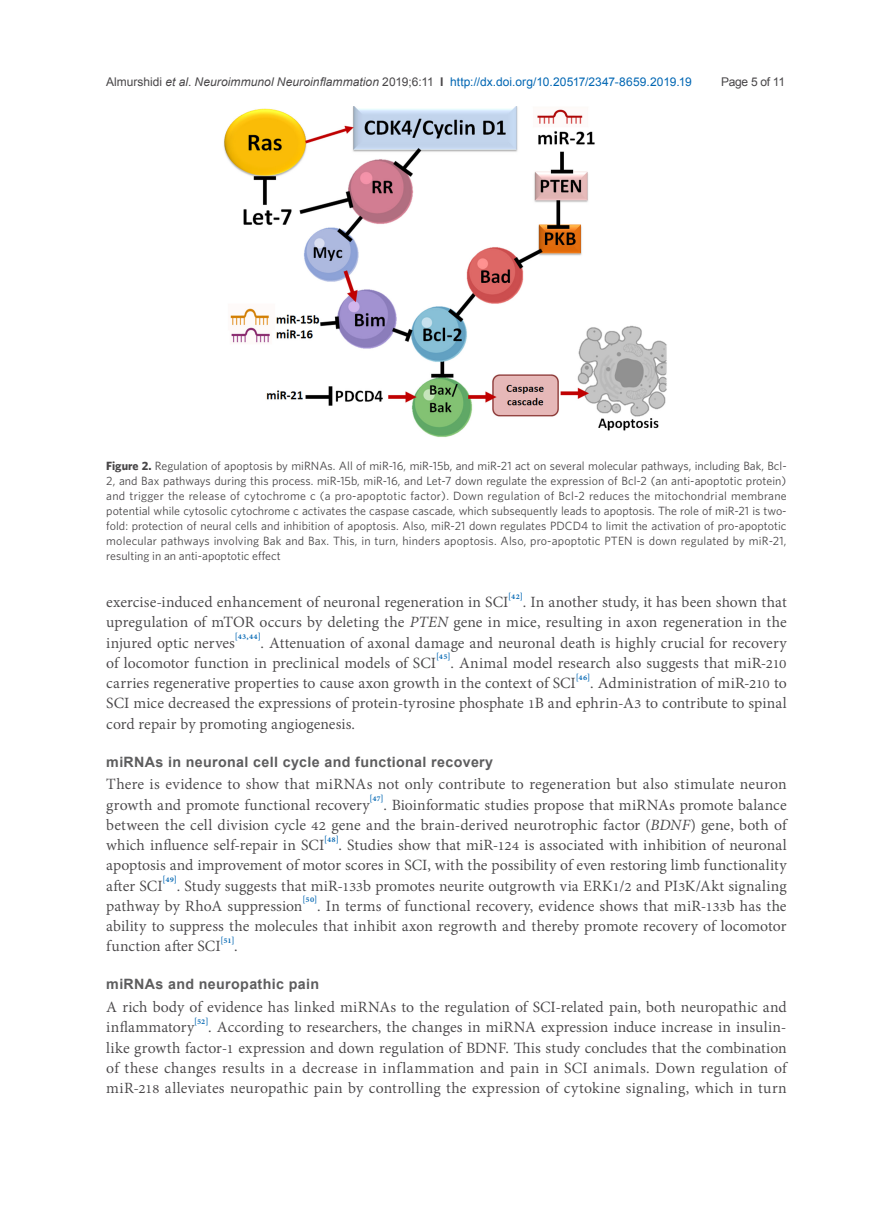
<style>
.page{position:relative;width:893px;height:1212px;background:#fff}
.page>*{position:absolute;margin:0;border:0;box-sizing:border-box;transform-origin:0 0}
.t1{font:19.2px/20.2px "Adobe Thai";color:#484648;text-align:justify}
.t2{font:700 14.25px "Arial";letter-spacing:.025em;color:#5d5d5e}
.t3{font:12px/15px "Whitney";color:#484648;text-align:justify}
.t4{font:12px "Arial";color:#0166b3}
.t5{font:12px "Arial";letter-spacing:-.025em;color:#484648}
.s1{color:#484648}
.s2{font-style:italic;color:#484648}
.s3{font-weight:700;color:#484648}
.s4{font-weight:700}
.s5{font-style:italic}
</style>
<div class="page">
<img style="left:223px;top:106px;width:444px;height:331px">
<p class="t4" style="left:106px;top:73px;width:587px"><span class="s1">Almurshidi</span> <span class="s2">et al</span><span class="s1">.</span> <span class="s2">Neuroimmunol Neuroinflammation</span> <span class="s1">2019;6:11</span> <span class="s3">I</span> http://dx.doi.org/10.20517/2347-8659.2019.19</p>
<p class="t5" style="left:721px;top:73px;width:65px">Page 5 of 11</p>
<p class="t3" style="left:106px;top:458px;width:682px"><span class="s4">Figure 2.</span> Regulation of apoptosis by miRNAs. All of miR-16, miR-15b, and miR-21 act on several molecular pathways, including Bak, Bcl-2, and Bax pathways during this process. miR-15b, miR-16, and Let-7 down regulate the expression of Bcl-2 (an anti-apoptotic protein) and trigger the release of cytochrome c (a pro-apoptotic factor). Down regulation of Bcl-2 reduces the mitochondrial membrane potential while cytosolic cytochrome c activates the caspase cascade, which subsequently leads to apoptosis. The role of miR-21 is two&shy;fold: protection of neural cells and inhibition of apoptosis. Also, miR-21 down regulates PDCD4 to limit the activation of pro-apoptotic molecular pathways involving Bak and Bax. This, in turn, hinders apoptosis. Also, pro-apoptotic PTEN is down regulated by miR-21, resulting in an anti-apoptotic effect</p>
<p class="t1" style="left:106px;top:590px;width:682px">exercise-induced enhancement of neuronal regeneration in SCI<sup>[42]</sup>. In another study, it has been shown that upregulation of mTOR occurs by deleting the <span class="s5">PTEN</span> gene in mice, resulting in axon regeneration in the injured optic nerves<sup>[43,44]</sup>. Attenuation of axonal damage and neuronal death is highly crucial for recovery of locomotor function in preclinical models of SCI<sup>[45]</sup>. Animal model research also suggests that miR-210 carries regenerative properties to cause axon growth in the context of SCI<sup>[46]</sup>. Administration of miR-210 to SCI mice decreased the expressions of protein-tyrosine phosphate 1B and ephrin-A3 to contribute to spinal cord repair by promoting angiogenesis.</p>
<p class="t2" style="left:106px;top:751px;width:388px">miRNAs in neuronal cell cycle and functional recovery</p>
<p class="t1" style="left:106px;top:772px;width:682px">There is evidence to show that miRNAs not only contribute to regeneration but also stimulate neuron growth and promote functional recovery<sup>[47]</sup>. Bioinformatic studies propose that miRNAs promote balance between the cell division cycle 42 gene and the brain-derived neurotrophic factor (<span class="s5">BDNF</span>) gene, both of which influence self-repair in SCI<sup>[48]</sup>. Studies show that miR-124 is associated with inhibition of neuronal apoptosis and improvement of motor scores in SCI, with the possibility of even restoring limb functionality after SCI<sup>[49]</sup>. Study suggests that miR-133b promotes neurite outgrowth via ERK1/2 and PI3K/Akt signaling pathway by RhoA suppression<sup>[50]</sup>. In terms of functional recovery, evidence shows that miR-133b has the ability to suppress the molecules that inhibit axon regrowth and thereby promote recovery of locomotor function after SCI<sup>[51]</sup>.</p>
<p class="t2" style="left:106px;top:974px;width:214px">miRNAs and neuropathic pain</p>
<p class="t1" style="left:106px;top:995px;width:682px">A rich body of evidence has linked miRNAs to the regulation of SCI-related pain, both neuropathic and inflammatory<sup>[52]</sup>. According to researchers, the changes in miRNA expression induce increase in insulin&shy;like growth factor-1 expression and down regulation of BDNF. This study concludes that the combination of these changes results in a decrease in inflammation and pain in SCI animals. Down regulation of miR-218 alleviates neuropathic pain by controlling the expression of cytokine signaling, which in turn</p>
</div>
